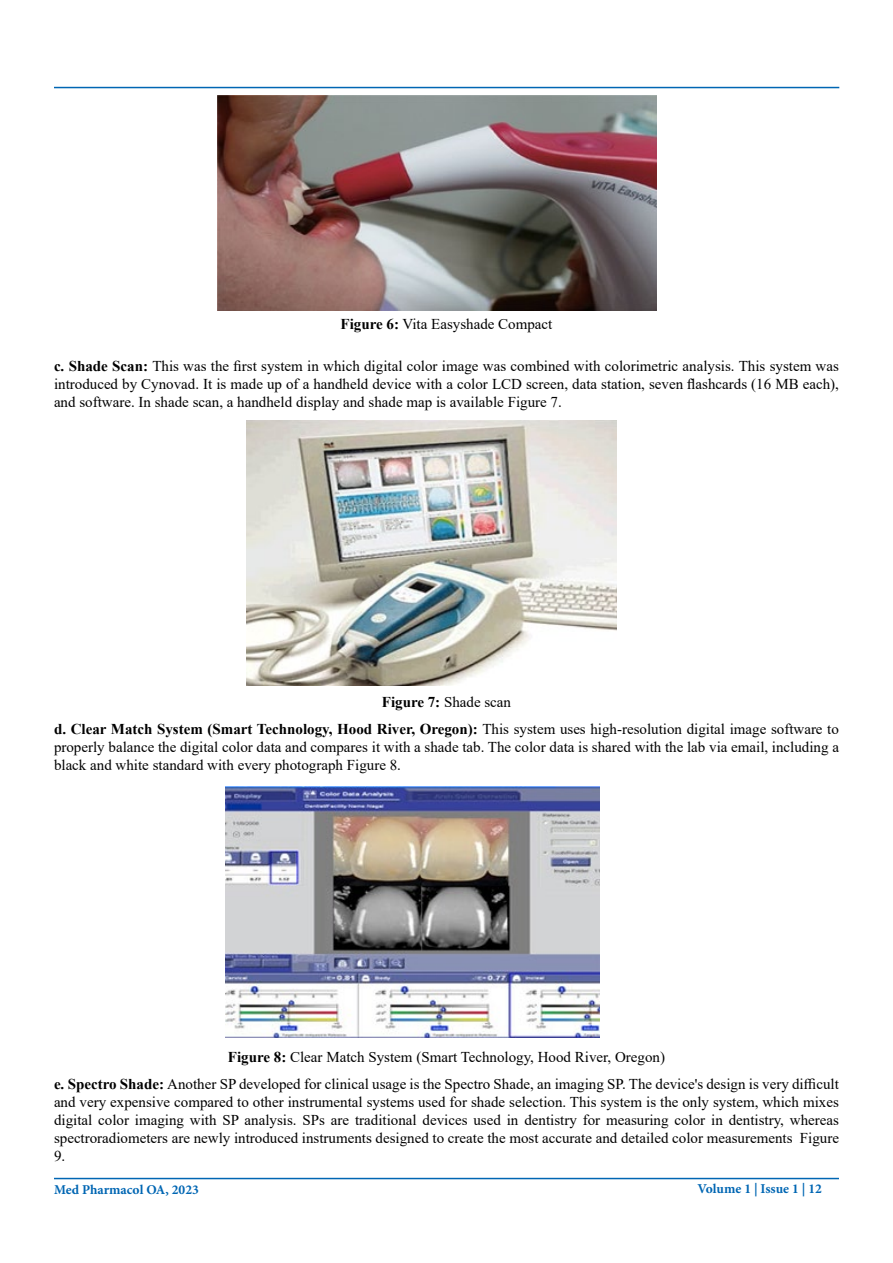
<style>
.page{position:relative;width:893px;height:1263px;background:#fff}
.page>*{position:absolute;margin:0;border:0;box-sizing:border-box;transform-origin:0 0}
.t1{font:15px/18px "Times New Roman";color:#000;text-align:justify}
.t2{font:700 15px/27.6px "Times New Roman";color:#000;text-align:center}
.t3{font:700 13.5px "Minion Pro";color:#0066b3}
.s1{font-weight:700}
.s2{font-weight:400}
</style>
<div class="page">
<hr style="left:54px;top:1178px;width:785px;height:1px;background:#0066b3">
<hr style="left:54px;top:87px;width:785px;height:1px;background:#0066b3">
<img style="left:218px;top:96px;width:438px;height:215px">
<img style="left:247px;top:421px;width:370px;height:265px">
<img style="left:225px;top:787px;width:375px;height:251px">
<p class="t1" style="left:341px;top:315px;width:213px"><span class="s1">Figure 6:</span> Vita Easyshade Compact</p>
<p class="t1" style="left:54px;top:356px;width:786px"><span class="s1">c. Shade Scan:</span> This was the first system in which digital color image was combined with colorimetric analysis. This system was introduced by Cynovad. It is made up of a handheld device with a color LCD screen, data station, seven flashcards (16 MB each), and software. In shade scan, a handheld display and shade map is available Figure 7.</p>
<p class="t2" style="left:54px;top:687px;width:786px">Figure 7: <span class="s2">Shade scan<br></span>d. Clear Match System (Smart Technology, Hood River, Oregon): <span class="s2">This system uses high-resolution digital image software to</span></p>
<p class="t1" style="left:54px;top:738px;width:786px">properly balance the digital color data and compares it with a shade tab. The color data is shared with the lab via email, including a black and white standard with every photograph Figure 8.</p>
<p class="t1" style="left:54px;top:1043px;width:786px;line-height:27px;text-align:center"><span class="s1">Figure 8:</span> Clear Match System (Smart Technology, Hood River, Oregon)<br><span class="s1">e. Spectro Shade:</span> Another SP developed for clinical usage is the Spectro Shade, an imaging SP. The device's design is very difficult</p>
<p class="t1" style="left:54px;top:1092px;width:786px">and very expensive compared to other instrumental systems used for shade selection. This system is the only system, which mixes digital color imaging with SP analysis. SPs are traditional devices used in dentistry for measuring color in dentistry, whereas spectroradiometers are newly introduced instruments designed to create the most accurate and detailed color measurements Figure 9.</p>
<p class="t3" style="left:54px;top:1180px;width:146px">Med Pharmacol OA, 2023</p>
<p class="t3" style="left:697px;top:1179px;width:126px">Volume 1 | Issue 1 | 12</p>
</div>
